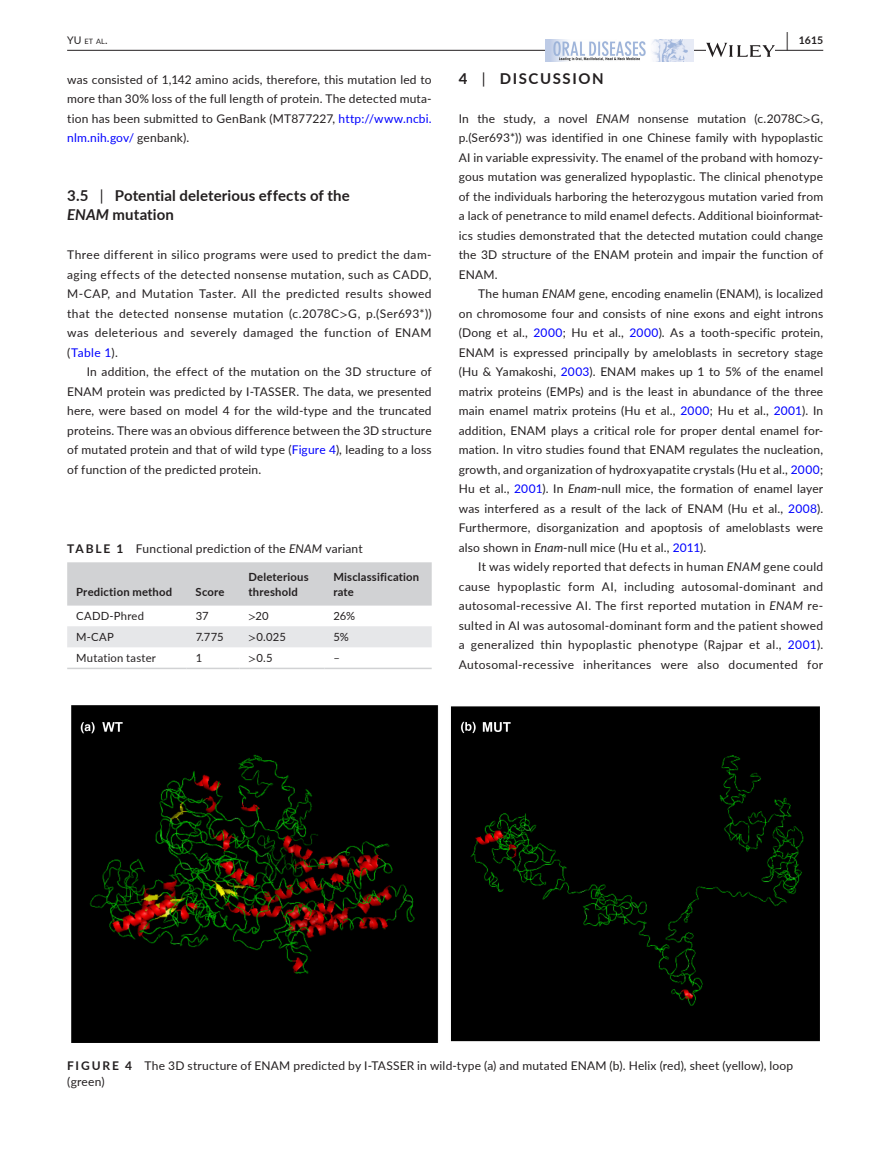
<style>
.page{position:relative;width:893px;height:1174px;background:#fff}
.page>*{position:absolute;margin:0;border:0;box-sizing:border-box;transform-origin:0 0}
.t1{font:700 19.5px "Lato";color:#231f20;scale:.48 1}
.t2{font:700 15px/19.5px "Lato";letter-spacing:.01em;color:#231f20}
.t3{font:700 15px "Lato";letter-spacing:.11em;color:#231f20}
.t4{font:12px/19.5px "Lato";letter-spacing:.015em;color:#231f20;text-align:justify}
.t5{font:700 11.25px/15.8px "Lato";letter-spacing:.02em;color:#231f20}
.t6{font:11.25px "Lato";letter-spacing:.015em;color:#231f20}
.t7{font:700 10.5px "Lato";color:#231f20}
.t8{font:7.35px "Lato";color:#231f20}
.s1{font-size:10.5px}
.s2{color:#00f}
.s3{font-weight:400}
.s4{font-style:italic}
.s5{font-family:"STIX"}
.s6{font-weight:700}
</style>
<div class="page">
<hr style="left:67px;top:50px;width:756px;height:1px;background:#231f20">
<img style="left:545px;top:39px;width:149px;height:23px">
<svg style="left:706px;top:43px;width:69px;height:14px"></svg>
<div style="left:67px;top:562px;width:365px;height:43px;background:#d1d2d4"></div>
<div style="left:67px;top:626px;width:365px;height:21px;background:#e6e7e9"></div>
<hr style="left:67px;top:667px;width:120px;height:2px;background:#d1d2d4">
<hr style="left:187px;top:667px;width:52px;height:2px;background:#d1d2d4">
<hr style="left:239px;top:667px;width:85px;height:2px;background:#d1d2d4">
<hr style="left:324px;top:667px;width:108px;height:2px;background:#d1d2d4">
<img style="left:71px;top:705px;width:748px;height:337px">
<h1 class="t1" style="left:786px;top:25px;width:7px">|</h1>
<p class="t8" style="left:67px;top:36px;width:42px"><span class="s1">YU</span> et al<span class="s1">.</span></p>
<p class="t7" style="left:799px;top:33px;width:26px">1615</p>
<p class="t4" style="left:67px;top:69px;width:366px">was consisted of 1,142 amino acids, therefore, this mutation led to more than 30% loss of the full length of protein. The detected muta&shy;tion has been submitted to GenBank (MT877227, <span class="s2">http://www.ncbi. nlm.nih.gov/</span> genbank).</p>
<p class="t3" style="left:459px;top:67px;width:147px">4 <span class="s3">|</span> DISCUSSION</p>
<p class="t4" style="left:459px;top:108px;width:366px">In the study, a novel <span class="s4">ENAM</span> nonsense mutation (c.2078C<span class="s5">&gt;</span>G, p.(Ser693*)) was identified in one Chinese family with hypoplastic AI in variable expressivity. The enamel of the proband with homozy&shy;gous mutation was generalized hypoplastic. The clinical phenotype of the individuals harboring the heterozygous mutation varied from a lack of penetrance to mild enamel defects. Additional bioinformat&shy;ics studies demonstrated that the detected mutation could change the 3D structure of the ENAM protein and impair the function of ENAM.</p>
<p class="t4" style="left:459px;top:284px;width:366px;text-indent:20px">The human <span class="s4">ENAM</span> gene, encoding enamelin (ENAM), is localized on chromosome four and consists of nine exons and eight introns (Dong et al., <span class="s2">2000</span>; Hu et al., <span class="s2">2000</span>). As a tooth-specific protein, ENAM is expressed principally by ameloblasts in secretory stage (Hu &amp; Yamakoshi, <span class="s2">2003</span>). ENAM makes up 1 to 5% of the enamel matrix proteins (EMPs) and is the least in abundance of the three main enamel matrix proteins (Hu et al., <span class="s2">2000</span>; Hu et al., <span class="s2">2001</span>). In addition, ENAM plays a critical role for proper dental enamel for&shy;mation. In vitro studies found that ENAM regulates the nucleation, growth, and organization of hydroxyapatite crystals (Hu et al., <span class="s2">2000</span>; Hu et al., <span class="s2">2001</span>). In <span class="s4">Enam</span>-null mice, the formation of enamel layer was interfered as a result of the lack of ENAM (Hu et al., <span class="s2">2008</span>).<br>Furthermore, disorganization and apoptosis of ameloblasts were also shown in <span class="s4">Enam</span>-null mice (Hu et al., <span class="s2">2011</span>).</p>
<p class="t4" style="left:459px;top:557px;width:366px;text-indent:20px">It was widely reported that defects in human <span class="s4">ENAM</span> gene could cause hypoplastic form AI, including autosomal-dominant and autosomal-recessive AI. The first reported mutation in <span class="s4">ENAM</span> re&shy;sulted in AI was autosomal-dominant form and the patient showed a generalized thin hypoplastic phenotype (Rajpar et al., <span class="s2">2001</span>).<br>Autosomal-recessive inheritances were also documented for</p>
<p class="t2" style="left:67px;top:185px;width:284px">3.5 <span class="s3">|</span> Potential deleterious effects of the<br><span class="s4">ENAM</span> mutation</p>
<p class="t4" style="left:67px;top:245px;width:366px">Three different in silico programs were used to predict the dam&shy;aging effects of the detected nonsense mutation, such as CADD, M-CAP, and Mutation Taster. All the predicted results showed that the detected nonsense mutation (c.2078C<span class="s5">&gt;</span>G, p.(Ser693*)) was deleterious and severely damaged the function of ENAM (<span class="s2">Table 1</span>).</p>
<p class="t4" style="left:67px;top:362px;width:366px;text-indent:20px">In addition, the effect of the mutation on the 3D structure of ENAM protein was predicted by I-TASSER. The data, we presented here, were based on model 4 for the wild-type and the truncated proteins. There was an obvious difference between the 3D structure of mutated protein and that of wild type (<span class="s2">Figure 4</span>), leading to a loss of function of the predicted protein.</p>
<p class="t4" style="left:67px;top:538px;width:297px"><span class="s6">TABLE 1</span> Functional prediction of the <span class="s4">ENAM</span> variant</p>
<p class="t5" style="left:76px;top:584px;width:97px">Prediction method</p>
<p class="t5" style="left:196px;top:584px;width:30px">Score</p>
<p class="t5" style="left:248px;top:568px;width:62px">Deleterious threshold</p>
<p class="t5" style="left:333px;top:568px;width:87px">Misclassification rate</p>
<p class="t6" style="left:76px;top:608px;width:69px">CADD-Phred</p>
<p class="t6" style="left:196px;top:608px;width:14px">37</p>
<p class="t6" style="left:248px;top:608px;width:22px"><span class="s5">&gt;</span>20</p>
<p class="t6" style="left:333px;top:608px;width:23px">26%</p>
<p class="t6" style="left:76px;top:629px;width:39px">M-CAP</p>
<p class="t6" style="left:196px;top:629px;width:29px">7.775</p>
<p class="t6" style="left:248px;top:629px;width:39px"><span class="s5">&gt;</span>0.025</p>
<p class="t6" style="left:333px;top:629px;width:17px">5%</p>
<p class="t6" style="left:76px;top:650px;width:81px">Mutation taster</p>
<p class="t6" style="left:196px;top:650px;width:8px">1</p>
<p class="t6" style="left:248px;top:650px;width:26px"><span class="s5">&gt;</span>0.5</p>
<p class="t6" style="left:333px;top:650px;width:8px">–</p>
<p class="t4" style="left:67px;top:1056px;width:728px;line-height:16.5px"><span class="s6">FIGURE 4</span> The 3D structure of ENAM predicted by I-TASSER in wild-type (a) and mutated ENAM (b). Helix (red), sheet (yellow), loop (green)</p>
</div>
